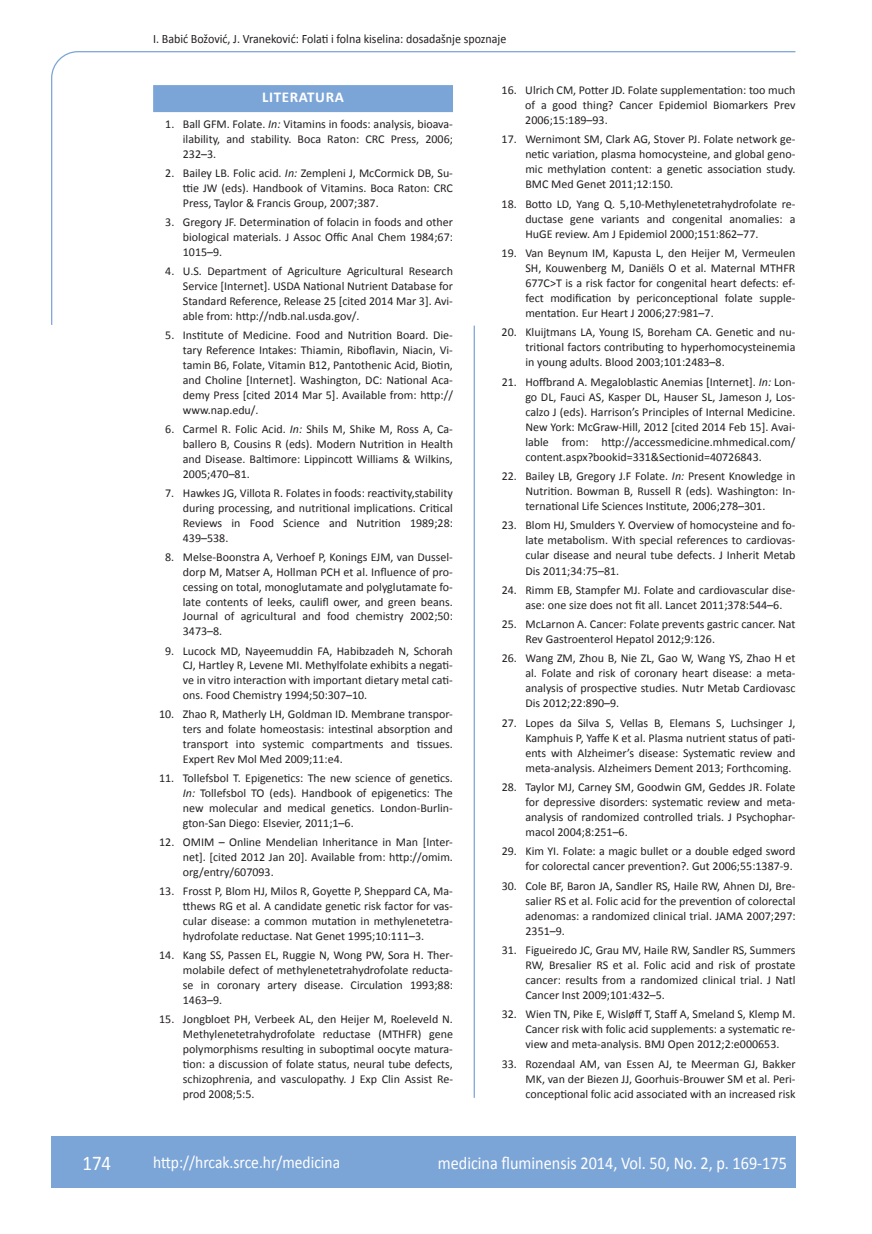
<style>
.page{position:relative;width:872px;height:1234px;background:#fff}
.page>*{position:absolute;margin:0;border:0;box-sizing:border-box;transform-origin:0 0}
.t1{font:21px "Calibri";color:#fff;scale:.9 1}
.t2{font:18px "Calibri";color:#fff;scale:.9 1}
.t3{font:17.25px "Calibri";color:#fff;scale:.9 1}
.t4{font:700 15px "Calibri";letter-spacing:.04em;color:#fff}
.t5{font:12.75px "Calibri";color:#231f20;scale:.94 1}
.t6{font:12px/15px "Calibri";color:#231f20;text-align:justify}
.s1{font-style:italic}
</style>
<div class="page">
<svg style="left:51px;top:51px;width:745px;height:274px"></svg>
<hr style="left:473px;top:325px;width:2px;height:772px;background:#7ca5d7">
<div style="left:51px;top:1135px;width:744px;height:51px;background:#7ca5d7"></div>
<div style="left:153px;top:85px;width:300px;height:27px;background:#7ca5d7"></div>
<p class="t5" style="left:153px;top:30px;width:377px">I. Babić Božović, J. Vraneković: Folati i folna kiselina: dosadašnje spoznaje</p>
<p class="t4" style="left:262px;top:88px;width:83px">LITERATURA</p>
<p class="t6" style="left:183px;top:116px;width:272px;text-indent:-18px">1. Ball GFM. Folate. <span class="s1">In:</span> Vitamins in foods: analysis, bioava&shy;ilability, and stability. Boca Raton: CRC Press, 2006; 232–3.</p>
<p class="t6" style="left:183px;top:165px;width:272px;text-indent:-18px">2. Bailey LB. Folic acid. <span class="s1">In:</span> Zempleni J, McCormick DB, Su&shy;ttie JW (eds). Handbook of Vitamins. Boca Raton: CRC Press, Taylor &amp; Francis Group, 2007;387.</p>
<p class="t6" style="left:183px;top:214px;width:272px;text-indent:-18px">3. Gregory JF. Determination of folacin in foods and other biological materials. J Assoc Offic Anal Chem 1984;67:<br>1015–9.</p>
<p class="t6" style="left:183px;top:263px;width:271px;text-indent:-18px">4. U.S. Department of Agriculture Agricultural Research Service [Internet]. USDA National Nutrient Database for Standard Reference, Release 25 [cited 2014 Mar 3]. Avi&shy;able from: http://ndb.nal.usda.gov/.</p>
<p class="t6" style="left:183px;top:327px;width:272px;text-indent:-18px">5. Institute of Medicine. Food and Nutrition Board. Die&shy;tary Reference Intakes: Thiamin, Riboflavin, Niacin, Vi&shy;tamin B6, Folate, Vitamin B12, Pantothenic Acid, Biotin, and Choline [Internet]. Washington, DC: National Aca&shy;demy Press [cited 2014 Mar 5]. Available from: http:// www.nap.edu/.</p>
<p class="t6" style="left:183px;top:421px;width:272px;text-indent:-18px">6. Carmel R. Folic Acid. <span class="s1">In:</span> Shils M, Shike M, Ross A, Ca&shy;ballero B, Cousins R (eds). Modern Nutrition in Health and Disease. Baltimore: Lippincott Williams &amp; Wilkins, 2005;470–81.</p>
<p class="t6" style="left:183px;top:485px;width:272px;text-indent:-18px">7. Hawkes JG, Villota R. Folates in foods: reactivity,stability during processing, and nutritional implications. Critical Reviews in Food Science and Nutrition 1989;28:<br>439–538.</p>
<p class="t6" style="left:183px;top:548px;width:272px;text-indent:-18px">8. Melse-Boonstra A, Verhoef P, Konings EJM, van Dussel&shy;dorp M, Matser A, Hollman PCH et al. Influence of pro&shy;cessing on total, monoglutamate and polyglutamate fo&shy;late contents of leeks, caulifl ower, and green beans.<br>Journal of agricultural and food chemistry 2002;50:<br>3473–8.</p>
<p class="t6" style="left:183px;top:642px;width:271px;text-indent:-18px">9. Lucock MD, Nayeemuddin FA, Habibzadeh N, Schorah CJ, Hartley R, Levene MI. Methylfolate exhibits a negati&shy;ve in vitro interaction with important dietary metal cati&shy;ons. Food Chemistry 1994;50:307–10.</p>
<p class="t6" style="left:183px;top:706px;width:272px;text-indent:-24px">10. Zhao R, Matherly LH, Goldman ID. Membrane transpor&shy;ters and folate homeostasis: intestinal absorption and transport into systemic compartments and tissues.<br>Expert Rev Mol Med 2009;11:e4.</p>
<p class="t6" style="left:183px;top:770px;width:272px;text-indent:-24px">11. Tollefsbol T. Epigenetics: The new science of genetics.<br><span class="s1">In:</span> Tollefsbol TO (eds). Handbook of epigenetics: The new molecular and medical genetics. London-Burlin&shy;gton-San Diego: Elsevier, 2011;1–6.</p>
<p class="t6" style="left:183px;top:834px;width:272px;text-indent:-24px">12. OMIM – Online Mendelian Inheritance in Man [Inter&shy;net]. [cited 2012 Jan 20]. Available from: http://omim. org/entry/607093.</p>
<p class="t6" style="left:183px;top:883px;width:271px;text-indent:-24px">13. Frosst P, Blom HJ, Milos R, Goyette P, Sheppard CA, Ma&shy;tthews RG et al. A candidate genetic risk factor for vas&shy;cular disease: a common mutation in methylenetetra&shy;hydrofolate reductase. Nat Genet 1995;10:111–3.</p>
<p class="t6" style="left:183px;top:946px;width:272px;text-indent:-24px">14. Kang SS, Passen EL, Ruggie N, Wong PW, Sora H. Ther&shy;molabile defect of methylenetetrahydrofolate reducta&shy;se in coronary artery disease. Circulation 1993;88:<br>1463–9.</p>
<p class="t6" style="left:183px;top:1010px;width:272px;text-indent:-24px">15. Jongbloet PH, Verbeek AL, den Heijer M, Roeleveld N.<br>Methylenetetrahydrofolate reductase (MTHFR) gene polymorphisms resulting in suboptimal oocyte matura&shy;tion: a discussion of folate status, neural tube defects, schizophrenia, and vasculopathy. J Exp Clin Assist Re&shy;prod 2008;5:5.</p>
<p class="t6" style="left:525px;top:82px;width:272px;text-indent:-24px">16. Ulrich CM, Potter JD. Folate supplementation: too much of a good thing? Cancer Epidemiol Biomarkers Prev 2006;15:189–93.</p>
<p class="t6" style="left:525px;top:131px;width:271px;text-indent:-24px">17. Wernimont SM, Clark AG, Stover PJ. Folate network ge&shy;netic variation, plasma homocysteine, and global geno&shy;mic methylation content: a genetic association study.<br>BMC Med Genet 2011;12:150.</p>
<p class="t6" style="left:525px;top:196px;width:271px;text-indent:-24px">18. Botto LD, Yang Q. 5,10-Methylenetetrahydrofolate re&shy;ductase gene variants and congenital anomalies: a HuGE review. Am J Epidemiol 2000;151:862–77.</p>
<p class="t6" style="left:525px;top:245px;width:271px;text-indent:-24px">19. Van Beynum IM, Kapusta L, den Heijer M, Vermeulen SH, Kouwenberg M, Daniëls O et al. Maternal MTHFR 677C&gt;T is a risk factor for congenital heart defects: ef&shy;fect modification by periconceptional folate supple&shy;mentation. Eur Heart J 2006;27:981–7.</p>
<p class="t6" style="left:525px;top:324px;width:271px;text-indent:-24px">20. Kluijtmans LA, Young IS, Boreham CA. Genetic and nu&shy;tritional factors contributing to hyperhomocysteinemia in young adults. Blood 2003;101:2483–8.</p>
<p class="t6" style="left:525px;top:373px;width:271px;text-indent:-24px">21. Hoffbrand A. Megaloblastic Anemias [Internet]. <span class="s1">In:</span> Lon&shy;go DL, Fauci AS, Kasper DL, Hauser SL, Jameson J, Los&shy;calzo J (eds). Harrison’s Principles of Internal Medicine.<br>New York: McGraw-Hill, 2012 [cited 2014 Feb 15]. Avai&shy;lable from: http://accessmedicine.mhmedical.com/ content.aspx?bookid=331&amp;Sectionid=40726843.</p>
<p class="t6" style="left:525px;top:468px;width:271px;text-indent:-24px">22. Bailey LB, Gregory J.F Folate. <span class="s1">In:</span> Present Knowledge in Nutrition. Bowman B, Russell R (eds). Washington: In&shy;ternational Life Sciences Institute, 2006;278–301.</p>
<p class="t6" style="left:525px;top:517px;width:271px;text-indent:-24px">23. Blom HJ, Smulders Y. Overview of homocysteine and fo&shy;late metabolism. With special references to cardiovas&shy;cular disease and neural tube defects. J Inherit Metab Dis 2011;34:75–81.</p>
<p class="t6" style="left:525px;top:581px;width:271px;text-indent:-24px">24. Rimm EB, Stampfer MJ. Folate and cardiovascular dise&shy;ase: one size does not fit all. Lancet 2011;378:544–6.</p>
<p class="t6" style="left:525px;top:616px;width:271px;text-indent:-24px">25. McLarnon A. Cancer: Folate prevents gastric cancer. Nat<br>Rev Gastroenterol Hepatol 2012;9:126.</p>
<p class="t6" style="left:525px;top:650px;width:272px;text-indent:-24px">26. Wang ZM, Zhou B, Nie ZL, Gao W, Wang YS, Zhao H et al. Folate and risk of coronary heart disease: a meta&shy;analysis of prospective studies. Nutr Metab Cardiovasc Dis 2012;22:890–9.</p>
<p class="t6" style="left:525px;top:714px;width:272px;text-indent:-24px">27. Lopes da Silva S, Vellas B, Elemans S, Luchsinger J, Kamphuis P, Yaffe K et al. Plasma nutrient status of pati&shy;ents with Alzheimer’s disease: Systematic review and meta-analysis. Alzheimers Dement 2013; Forthcoming.</p>
<p class="t6" style="left:525px;top:778px;width:271px;text-indent:-24px">28. Taylor MJ, Carney SM, Goodwin GM, Geddes JR. Folate for depressive disorders: systematic review and meta&shy;analysis of randomized controlled trials. J Psychophar&shy;macol 2004;8:251–6.</p>
<p class="t6" style="left:502px;top:843px;width:295px;text-align:right">29. Kim YI. Folate: a magic bullet or a double edged sword for colorectal cancer prevention?. Gut 2006;55:1387-9.</p>
<p class="t6" style="left:525px;top:877px;width:272px;text-indent:-24px">30. Cole BF, Baron JA, Sandler RS, Haile RW, Ahnen DJ, Bre&shy;salier RS et al. Folic acid for the prevention of colorectal adenomas: a randomized clinical trial. JAMA 2007;297:<br>2351–9.</p>
<p class="t6" style="left:525px;top:941px;width:271px;text-indent:-24px">31. Figueiredo JC, Grau MV, Haile RW, Sandler RS, Summers RW, Bresalier RS et al. Folic acid and risk of prostate cancer: results from a randomized clinical trial. J Natl Cancer Inst 2009;101:432–5.</p>
<p class="t6" style="left:525px;top:1006px;width:271px;text-indent:-24px">32. Wien TN, Pike E, Wisløff T, Staff A, Smeland S, Klemp M.<br>Cancer risk with folic acid supplements: a systematic re&shy;view and meta-analysis. BMJ Open 2012;2:e000653.</p>
<p class="t6" style="left:525px;top:1055px;width:272px;text-indent:-24px">33. Rozendaal AM, van Essen AJ, te Meerman GJ, Bakker MK, van der Biezen JJ, Goorhuis-Brouwer SM et al. Peri&shy;conceptional folic acid associated with an increased risk</p>
<h1 class="t1" style="left:82px;top:1149px;width:33px">174</h1>
<h3 class="t3" style="left:153px;top:1150px;width:209px">http://hrcak.srce.hr/medicina</h3>
<h2 class="t2" style="left:438px;top:1151px;width:389px">medicina fluminensis 2014, Vol. 50, No. 2, p. 169-175</h2>
</div>
